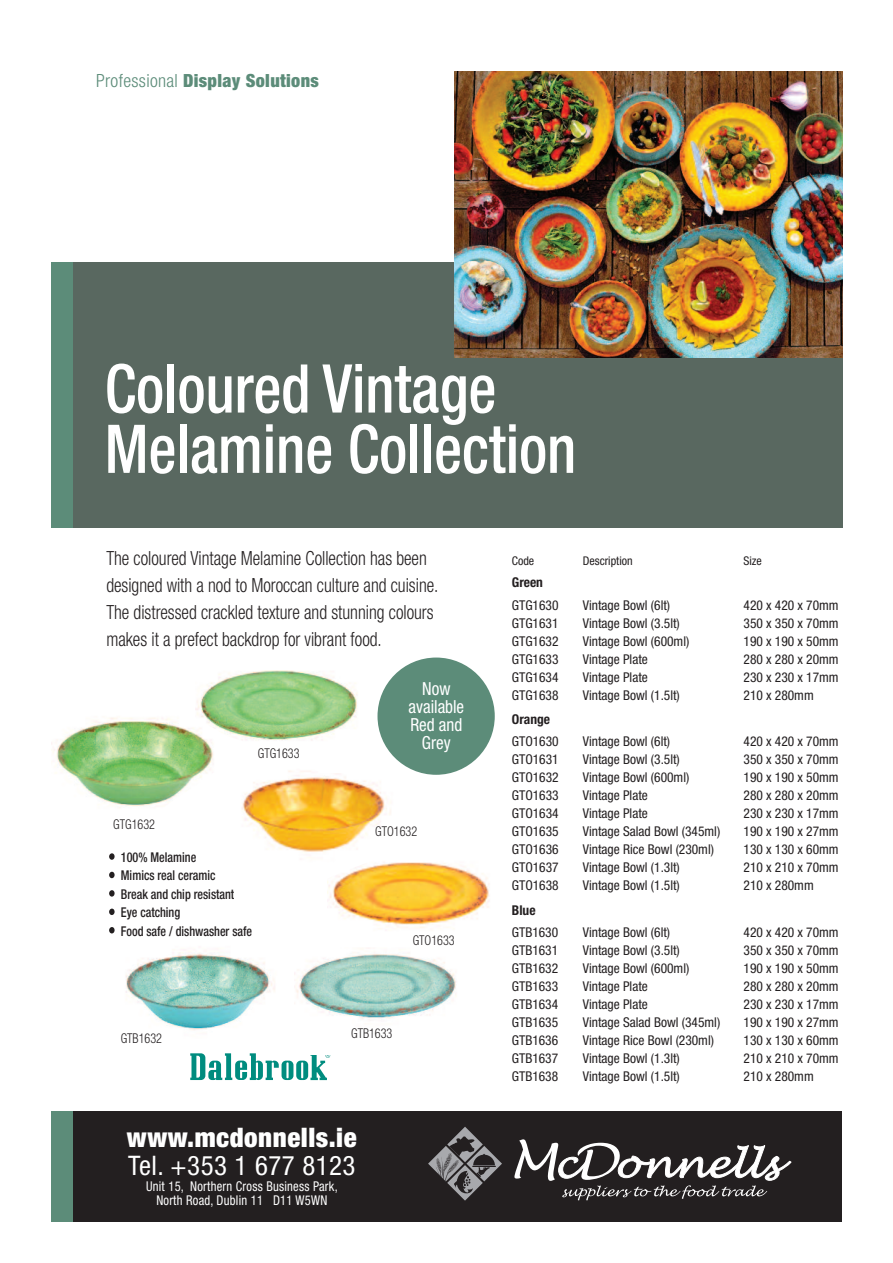
<style>
.page{position:relative;width:893px;height:1263px;background:#fff}
.page>*{position:absolute;margin:0;border:0;box-sizing:border-box;transform-origin:0 0}
.t1{font:500 condensed 67.35px/60.3px "Helvetica Neue";color:#fff;scale:.9 1}
.t2{font:60px "Garamond";color:#231f20;scale:.9 1}
.t3{font:900 condensed 26.85px "Helvetica Neue";letter-spacing:.02em;color:#fff}
.t4{font:condensed 26.85px "Helvetica Neue";letter-spacing:.02em;color:#fff}
.t5{font:300 condensed 19.5px/27px "Helvetica Neue";color:#231f20;scale:.9 1}
.t6{font:900 condensed 18.15px "Helvetica Neue";letter-spacing:.02em;color:#5c8c79}
.t7{font:condensed 18px/18px "Helvetica Neue";color:#fff;text-align:center;scale:.95 1}
.t8{font:condensed 13.5px "Helvetica Neue";color:#231f20}
.t9{font:500 condensed 13.5px "Helvetica Neue";color:#231f20;scale:.9 1}
.t10{font:condensed 13.5px/13.5px "Helvetica Neue";letter-spacing:.02em;color:#fff;text-align:center;scale:.93 1}
.t11{font:300 condensed 13.5px "Helvetica Neue";color:#231f20;scale:.9 1}
.t12{font:700 condensed 13.5px "Helvetica Neue";color:#231f20}
.t13{font:condensed 12px "Helvetica Neue";color:#231f20}
.s1{font-weight:300}
</style>
<div class="page">
<div style="left:54px;top:1111px;width:788px;height:111px;background:#231f20"></div>
<svg style="left:514px;top:1139px;width:278px;height:61px"></svg>
<svg style="left:428px;top:1127px;width:74px;height:73px"></svg>
<div style="left:51px;top:1111px;width:22px;height:111px;background:#5c8c79"></div>
<div style="left:51px;top:262px;width:791px;height:265px;background:#596860"></div>
<div style="left:51px;top:262px;width:22px;height:265px;background:#5c8c79"></div>
<img style="left:455px;top:71px;width:387px;height:286px">
<img style="left:258px;top:780px;width:133px;height:72px">
<img style="left:328px;top:850px;width:161px;height:79px">
<img style="left:51px;top:717px;width:311px;height:113px">
<img style="left:195px;top:670px;width:166px;height:103px">
<svg style="left:190px;top:1053px;width:140px;height:27px"></svg>
<img style="left:126px;top:952px;width:149px;height:78px">
<img style="left:294px;top:949px;width:162px;height:105px">
<div style="left:377px;top:657px;width:118px;height:118px;background:#5c8c79;border-radius:50%"></div>
<h3 class="t6" style="left:96px;top:74px;width:224px"><span class="s1">Professional</span> Display Solutions</h3>
<h1 class="t1" style="left:105px;top:364px;width:525px">Coloured Vintage<br>Melamine Collection</h1>
<h3 class="t5" style="left:106px;top:546px;width:371px">The coloured Vintage Melamine Collection has been designed with a nod to Moroccan culture and cuisine.<br>The distressed crackled texture and stunning colours makes it a prefect backdrop for vibrant food.</h3>
<p class="t11" style="left:113px;top:820px;width:48px">GTG1632</p>
<p class="t11" style="left:258px;top:748px;width:48px">GTG1633</p>
<h2 class="t2" style="left:106px;top:803px;width:15px">.</h2>
<p class="t9" style="left:121px;top:852px;width:85px">100% Melamine</p>
<h2 class="t2" style="left:106px;top:821px;width:15px">.</h2>
<p class="t9" style="left:121px;top:871px;width:107px">Mimics real ceramic</p>
<h2 class="t2" style="left:106px;top:840px;width:15px">.</h2>
<p class="t9" style="left:121px;top:889px;width:128px">Break and chip resistant</p>
<h2 class="t2" style="left:106px;top:858px;width:15px">.</h2>
<p class="t9" style="left:121px;top:907px;width:67px">Eye catching</p>
<h2 class="t2" style="left:106px;top:877px;width:15px">.</h2>
<p class="t9" style="left:121px;top:926px;width:147px">Food safe / dishwasher safe</p>
<h3 class="t7" style="left:408px;top:681px;width:60px">Now available<br>Red and<br>Grey</h3>
<p class="t11" style="left:375px;top:827px;width:48px">GTO1632</p>
<p class="t11" style="left:413px;top:935px;width:48px">GTO1633</p>
<p class="t11" style="left:121px;top:1033px;width:47px">GTB1632</p>
<p class="t11" style="left:351px;top:1029px;width:47px">GTB1633</p>
<h3 class="t3" style="left:127px;top:1127px;width:231px">www.mcdonnells.ie</h3>
<h3 class="t4" style="left:128px;top:1156px;width:229px">Tel. +353 1 677 8123</h3>
<p class="t10" style="left:146px;top:1181px;width:208px">Unit 15, Northern Cross Business Park,<br>North Road, Dublin 11 D11 W5WN</p>
<p class="t13" style="left:512px;top:556px;width:24px">Code</p>
<p class="t13" style="left:583px;top:556px;width:51px">Description</p>
<p class="t13" style="left:743px;top:556px;width:20px">Size</p>
<p class="t12" style="left:512px;top:578px;width:33px">Green</p>
<p class="t8" style="left:512px;top:600px;width:48px">GTG1630</p>
<p class="t8" style="left:583px;top:600px;width:89px">Vintage Bowl (6lt)</p>
<p class="t8" style="left:743px;top:600px;width:97px">420 x 420 x 70mm</p>
<p class="t8" style="left:512px;top:618px;width:48px">GTG1631</p>
<p class="t8" style="left:583px;top:618px;width:99px">Vintage Bowl (3.5lt)</p>
<p class="t8" style="left:743px;top:618px;width:97px">350 x 350 x 70mm</p>
<p class="t8" style="left:512px;top:636px;width:48px">GTG1632</p>
<p class="t8" style="left:583px;top:636px;width:108px">Vintage Bowl (600ml)</p>
<p class="t8" style="left:743px;top:636px;width:97px">190 x 190 x 50mm</p>
<p class="t8" style="left:512px;top:654px;width:48px">GTG1633</p>
<p class="t8" style="left:583px;top:654px;width:67px">Vintage Plate</p>
<p class="t8" style="left:743px;top:654px;width:97px">280 x 280 x 20mm</p>
<p class="t8" style="left:512px;top:672px;width:48px">GTG1634</p>
<p class="t8" style="left:583px;top:672px;width:67px">Vintage Plate</p>
<p class="t8" style="left:743px;top:672px;width:97px">230 x 230 x 17mm</p>
<p class="t8" style="left:512px;top:690px;width:48px">GTG1638</p>
<p class="t8" style="left:583px;top:690px;width:99px">Vintage Bowl (1.5lt)</p>
<p class="t8" style="left:743px;top:690px;width:72px">210 x 280mm</p>
<p class="t12" style="left:512px;top:714px;width:40px">Orange</p>
<p class="t8" style="left:512px;top:736px;width:48px">GTO1630</p>
<p class="t8" style="left:583px;top:736px;width:89px">Vintage Bowl (6lt)</p>
<p class="t8" style="left:743px;top:736px;width:97px">420 x 420 x 70mm</p>
<p class="t8" style="left:512px;top:754px;width:48px">GTO1631</p>
<p class="t8" style="left:583px;top:754px;width:99px">Vintage Bowl (3.5lt)</p>
<p class="t8" style="left:743px;top:754px;width:97px">350 x 350 x 70mm</p>
<p class="t8" style="left:512px;top:772px;width:48px">GTO1632</p>
<p class="t8" style="left:583px;top:772px;width:108px">Vintage Bowl (600ml)</p>
<p class="t8" style="left:743px;top:772px;width:97px">190 x 190 x 50mm</p>
<p class="t8" style="left:512px;top:790px;width:48px">GTO1633</p>
<p class="t8" style="left:583px;top:790px;width:67px">Vintage Plate</p>
<p class="t8" style="left:743px;top:790px;width:97px">280 x 280 x 20mm</p>
<p class="t8" style="left:512px;top:808px;width:48px">GTO1634</p>
<p class="t8" style="left:583px;top:808px;width:67px">Vintage Plate</p>
<p class="t8" style="left:743px;top:808px;width:97px">230 x 230 x 17mm</p>
<p class="t8" style="left:512px;top:826px;width:48px">GTO1635</p>
<p class="t8" style="left:583px;top:826px;width:139px">Vintage Salad Bowl (345ml)</p>
<p class="t8" style="left:743px;top:826px;width:97px">190 x 190 x 27mm</p>
<p class="t8" style="left:512px;top:844px;width:48px">GTO1636</p>
<p class="t8" style="left:583px;top:844px;width:133px">Vintage Rice Bowl (230ml)</p>
<p class="t8" style="left:743px;top:844px;width:97px">130 x 130 x 60mm</p>
<p class="t8" style="left:512px;top:862px;width:48px">GTO1637</p>
<p class="t8" style="left:583px;top:862px;width:99px">Vintage Bowl (1.3lt)</p>
<p class="t8" style="left:743px;top:862px;width:97px">210 x 210 x 70mm</p>
<p class="t8" style="left:512px;top:880px;width:48px">GTO1638</p>
<p class="t8" style="left:583px;top:880px;width:99px">Vintage Bowl (1.5lt)</p>
<p class="t8" style="left:743px;top:880px;width:72px">210 x 280mm</p>
<p class="t12" style="left:512px;top:905px;width:25px">Blue</p>
<p class="t8" style="left:512px;top:927px;width:48px">GTB1630</p>
<p class="t8" style="left:583px;top:927px;width:89px">Vintage Bowl (6lt)</p>
<p class="t8" style="left:743px;top:927px;width:97px">420 x 420 x 70mm</p>
<p class="t8" style="left:512px;top:945px;width:48px">GTB1631</p>
<p class="t8" style="left:583px;top:945px;width:99px">Vintage Bowl (3.5lt)</p>
<p class="t8" style="left:743px;top:945px;width:97px">350 x 350 x 70mm</p>
<p class="t8" style="left:512px;top:963px;width:48px">GTB1632</p>
<p class="t8" style="left:583px;top:963px;width:108px">Vintage Bowl (600ml)</p>
<p class="t8" style="left:743px;top:963px;width:97px">190 x 190 x 50mm</p>
<p class="t8" style="left:512px;top:981px;width:48px">GTB1633</p>
<p class="t8" style="left:583px;top:981px;width:67px">Vintage Plate</p>
<p class="t8" style="left:743px;top:981px;width:97px">280 x 280 x 20mm</p>
<p class="t8" style="left:512px;top:999px;width:48px">GTB1634</p>
<p class="t8" style="left:583px;top:999px;width:67px">Vintage Plate</p>
<p class="t8" style="left:743px;top:999px;width:97px">230 x 230 x 17mm</p>
<p class="t8" style="left:512px;top:1017px;width:48px">GTB1635</p>
<p class="t8" style="left:583px;top:1017px;width:139px">Vintage Salad Bowl (345ml)</p>
<p class="t8" style="left:743px;top:1017px;width:97px">190 x 190 x 27mm</p>
<p class="t8" style="left:512px;top:1035px;width:48px">GTB1636</p>
<p class="t8" style="left:583px;top:1035px;width:133px">Vintage Rice Bowl (230ml)</p>
<p class="t8" style="left:743px;top:1035px;width:97px">130 x 130 x 60mm</p>
<p class="t8" style="left:512px;top:1053px;width:48px">GTB1637</p>
<p class="t8" style="left:583px;top:1053px;width:99px">Vintage Bowl (1.3lt)</p>
<p class="t8" style="left:743px;top:1053px;width:97px">210 x 210 x 70mm</p>
<p class="t8" style="left:512px;top:1071px;width:48px">GTB1638</p>
<p class="t8" style="left:583px;top:1071px;width:99px">Vintage Bowl (1.5lt)</p>
<p class="t8" style="left:743px;top:1071px;width:72px">210 x 280mm</p>
</div>
